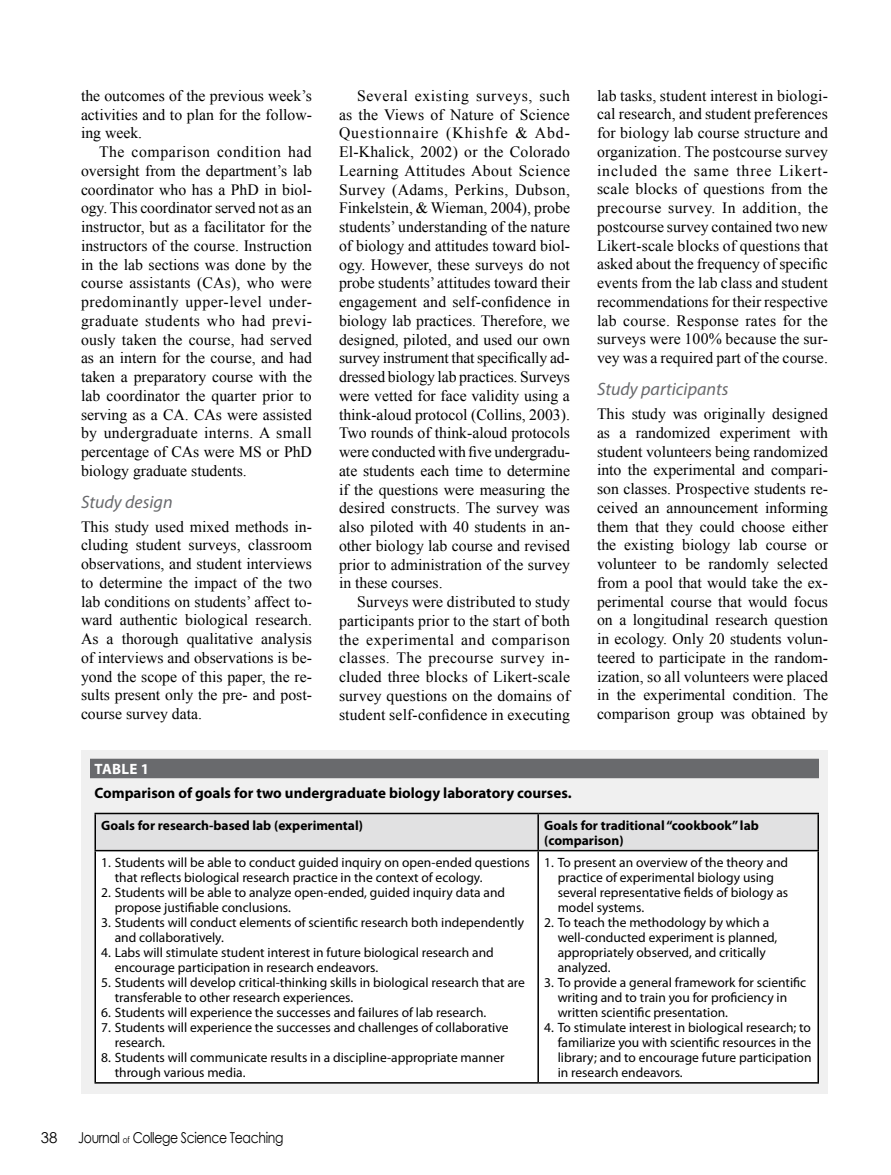
<style>
.page{position:relative;width:891px;height:1175px;background:#fff}
.page>*{position:absolute;margin:0;border:0;box-sizing:border-box;transform-origin:0 0}
.t1{font:italic 18px "Myriad Pro";color:#696a6d}
.t2{font:15.75px/18.8px "Times New Roman";color:#000;text-align:justify}
.t3{font:700 15px "Myriad Pro";color:#000}
.t4{font:15px "Century Gothic";letter-spacing:-.03em;color:#000;scale:.83 1}
.t5{font:700 15px "Myriad Pro";letter-spacing:.02em;color:#fff}
.t6{font:15px "Century Gothic";letter-spacing:-.03em;color:#000}
.t7{font:13.5px/15px "Myriad Pro";color:#000}
.t8{font:700 13.5px/15px "Myriad Pro";color:#000}
.s1{font-size:9px}
</style>
<div class="page">
<div style="left:81px;top:750px;width:747px;height:344px;background:#f0f0f0"></div>
<div style="left:90px;top:758px;width:729px;height:20px;background:#696a6d"></div>
<div style="left:96px;top:814px;width:722px;height:36px;background:#e1e1e2"></div>
<div style="left:96px;top:851px;width:722px;height:231px;background:#fff"></div>
<hr style="left:94px;top:812px;width:444px;height:2px;background:#000">
<hr style="left:94px;top:814px;width:2px;height:36px;background:#000">
<hr style="left:538px;top:812px;width:281px;height:2px;background:#000">
<hr style="left:537px;top:814px;width:2px;height:36px;background:#000">
<hr style="left:818px;top:814px;width:1px;height:36px;background:#000">
<hr style="left:94px;top:850px;width:444px;height:1px;background:#000">
<hr style="left:94px;top:851px;width:2px;height:231px;background:#000">
<hr style="left:538px;top:850px;width:281px;height:1px;background:#000">
<hr style="left:537px;top:851px;width:2px;height:231px;background:#000">
<hr style="left:818px;top:851px;width:1px;height:231px;background:#000">
<hr style="left:94px;top:1082px;width:444px;height:1px;background:#000">
<hr style="left:538px;top:1082px;width:281px;height:1px;background:#000">
<p class="t2" style="left:81px;top:86px;width:233px">the outcomes of the previous week’s activities and to plan for the follow&shy;ing week.</p>
<p class="t2" style="left:81px;top:142px;width:233px;text-indent:18px">The comparison condition had oversight from the department’s lab coordinator who has a PhD in biol&shy;ogy. This coordinator served not as an instructor, but as a facilitator for the instructors of the course. Instruction in the lab sections was done by the course assistants (CAs), who were predominantly upper-level under&shy;graduate students who had previ&shy;ously taken the course, had served as an intern for the course, and had taken a preparatory course with the lab coordinator the quarter prior to serving as a CA. CAs were assisted by undergraduate interns. A small percentage of CAs were MS or PhD biology graduate students.</p>
<p class="t1" style="left:81px;top:490px;width:93px">Study design</p>
<p class="t2" style="left:81px;top:517px;width:233px">This study used mixed methods in&shy;cluding student surveys, classroom observations, and student interviews to determine the impact of the two lab conditions on students’ affect to&shy;ward authentic biological research.<br>As a thorough qualitative analysis of interviews and observations is be&shy;yond the scope of this paper, the re&shy;sults present only the pre- and post&shy;course survey data.</p>
<p class="t2" style="left:339px;top:86px;width:233px;text-indent:18px">Several existing surveys, such as the Views of Nature of Science Questionnaire (Khishfe &amp; Abd-El-Khalick, 2002) or the Colorado Learning Attitudes About Science Survey (Adams, Perkins, Dubson, Finkelstein, &amp; Wieman, 2004), probe students’ understanding of the nature of biology and attitudes toward biol&shy;ogy. However, these surveys do not probe students’ attitudes toward their engagement and self-confidence in biology lab practices. Therefore, we designed, piloted, and used our own survey instrument that specifically ad&shy;dressed biology lab practices. Surveys were vetted for face validity using a think-aloud protocol (Collins, 2003).<br>Two rounds of think-aloud protocols were conducted with five undergradu&shy;ate students each time to determine if the questions were measuring the desired constructs. The survey was also piloted with 40 students in an&shy;other biology lab course and revised prior to administration of the survey in these courses.</p>
<p class="t2" style="left:339px;top:592px;width:233px;text-indent:18px">Surveys were distributed to study participants prior to the start of both the experimental and comparison classes. The precourse survey in&shy;cluded three blocks of Likert-scale survey questions on the domains of student self-confidence in executing</p>
<p class="t2" style="left:597px;top:86px;width:233px">lab tasks, student interest in biologi&shy;cal research, and student preferences for biology lab course structure and organization. The postcourse survey included the same three Likert&shy;scale blocks of questions from the precourse survey. In addition, the postcourse survey contained two new Likert-scale blocks of questions that asked about the frequency of specific events from the lab class and student recommendations for their respective lab course. Response rates for the surveys were 100% because the sur&shy;vey was a required part of the course.</p>
<p class="t1" style="left:597px;top:378px;width:133px">Study participants</p>
<p class="t2" style="left:597px;top:404px;width:233px">This study was originally designed as a randomized experiment with student volunteers being randomized into the experimental and compari&shy;son classes. Prospective students re&shy;ceived an announcement informing them that they could choose either the existing biology lab course or volunteer to be randomly selected from a pool that would take the ex&shy;perimental course that would focus on a longitudinal research question in ecology. Only 20 students volun&shy;teered to participate in the random&shy;ization, so all volunteers were placed in the experimental condition. The comparison group was obtained by</p>
<p class="t5" style="left:95px;top:759px;width:56px">TABLE 1</p>
<p class="t3" style="left:94px;top:783px;width:479px">Comparison of goals for two undergraduate biology laboratory courses.</p>
<p class="t8" style="left:101px;top:817px;width:263px">Goals for research-based lab (experimental)</p>
<p class="t8" style="left:544px;top:817px;width:216px">Goals for traditional “cookbook” lab (comparison)</p>
<p class="t7" style="left:115px;top:854px;width:417px;text-indent:-14px">1. Students will be able to conduct guided inquiry on open-ended questions that reflects biological research practice in the context of ecology.</p>
<p class="t7" style="left:115px;top:884px;width:392px;text-indent:-14px">2. Students will be able to analyze open-ended, guided inquiry data and propose justifiable conclusions.</p>
<p class="t7" style="left:115px;top:914px;width:411px;text-indent:-14px">3. Students will conduct elements of scientific research both independently and collaboratively.</p>
<p class="t7" style="left:115px;top:944px;width:381px;text-indent:-14px">4. Labs will stimulate student interest in future biological research and encourage participation in research endeavors.</p>
<p class="t7" style="left:115px;top:974px;width:412px;text-indent:-14px">5. Students will develop critical-thinking skills in biological research that are transferable to other research experiences.</p>
<p class="t7" style="left:101px;top:1004px;width:387px">6. Students will experience the successes and failures of lab research.</p>
<p class="t7" style="left:115px;top:1019px;width:395px;text-indent:-14px">7. Students will experience the successes and challenges of collaborative research.</p>
<p class="t7" style="left:115px;top:1049px;width:391px;text-indent:-14px">8. Students will communicate results in a discipline-appropriate manner through various media.</p>
<p class="t7" style="left:558px;top:854px;width:232px;text-indent:-14px">1. To present an overview of the theory and practice of experimental biology using several representative fields of biology as model systems.</p>
<p class="t7" style="left:558px;top:914px;width:221px;text-indent:-14px">2. To teach the methodology by which a well-conducted experiment is planned, appropriately observed, and critically analyzed.</p>
<p class="t7" style="left:558px;top:974px;width:250px;text-indent:-14px">3. To provide a general framework for scientific writing and to train you for proficiency in written scientific presentation.</p>
<p class="t7" style="left:558px;top:1019px;width:255px;text-align:justify;text-indent:-14px">4. To stimulate interest in biological research; to familiarize you with scientific resources in the library; and to encourage future participation in research endeavors.</p>
<p class="t6" style="left:41px;top:1127px;width:18px">38</p>
<p class="t4" style="left:78px;top:1127px;width:249px">Journal <span class="s1">of</span> College Science Teaching</p>
</div>
